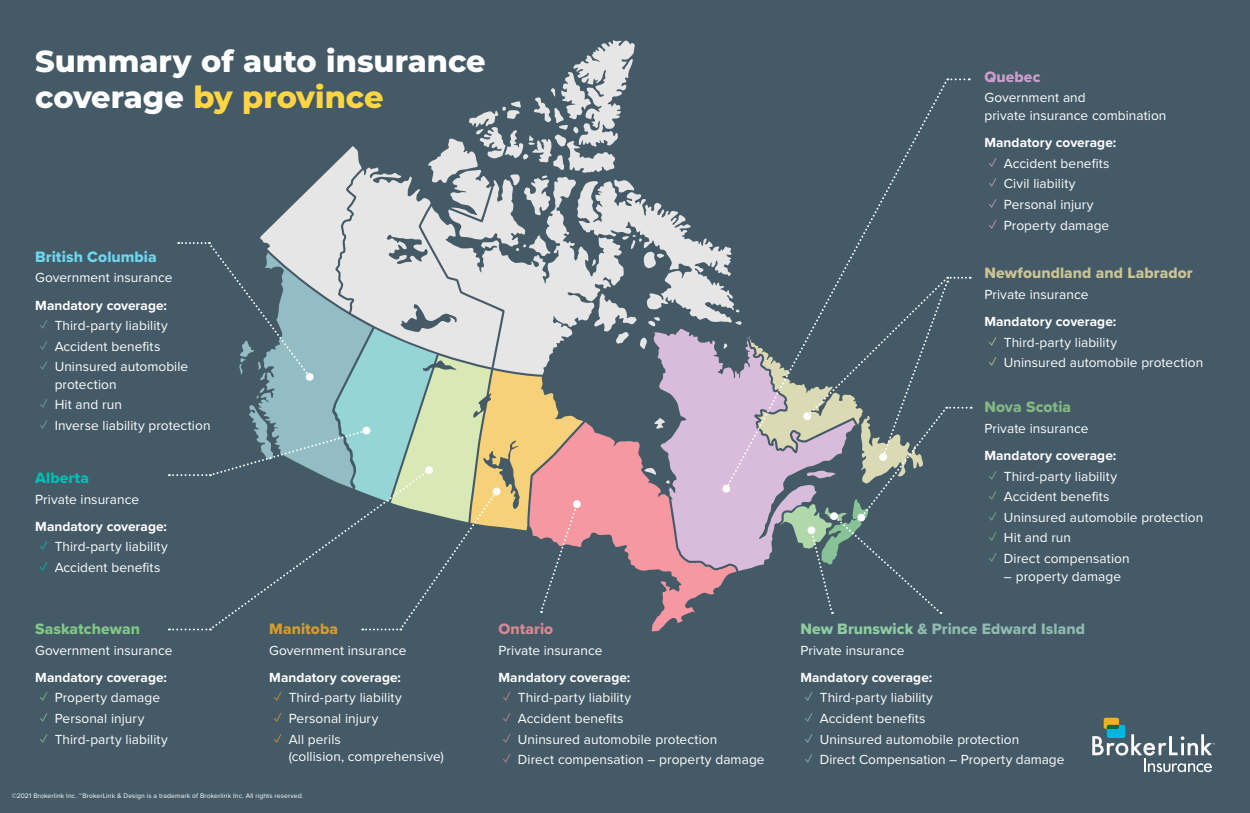
<style>
.page{position:relative;width:1250px;height:813px;background:#fff}
.page>*{position:absolute;margin:0;border:0;box-sizing:border-box;transform-origin:0 0}
.t1{font:800 30.38px/36.5px "Montserrat";color:#fff}
.t2{font:15.62px "Proxima Nova Extrabld";letter-spacing:.005em;color:#90bbae}
.t3{font:15.62px "Proxima Nova Extrabld";letter-spacing:.005em;color:#cdc492}
.t4{font:15.62px "Proxima Nova Extrabld";letter-spacing:.005em;color:#6ed5ee}
.t5{font:15.62px "Proxima Nova Extrabld";letter-spacing:.005em;color:#82c785}
.t6{font:15.62px "Proxima Nova Extrabld";letter-spacing:.005em;color:#83b881}
.t7{font:15.62px "Proxima Nova Extrabld";letter-spacing:.005em;color:#d59c2e}
.t8{font:15.62px "Proxima Nova Extrabld";letter-spacing:.01em;color:#00bfb3}
.t9{font:15.62px "Proxima Nova Extrabld";letter-spacing:.005em;color:#d58992}
.t10{font:15.62px "Proxima Nova Extrabld";letter-spacing:.01em;color:#cc9ecd}
.t11{font:13.69px/17.6px "Proxima Nova";letter-spacing:.005em;color:#fff}
.t12{font:700 13.69px "Proxima Nova";letter-spacing:.005em;color:#fff}
.t13{font:6.81px "Proxima Nova";letter-spacing:.015em;color:#fff}
.s1{color:#ffd544}
.s2{color:#79a1ad}
.s3{color:#00bfb3}
.s4{color:#82c785}
.s5{color:#d59c2e}
.s6{color:#d58992}
.s7{color:#cc9ecd}
.s8{color:#cdc492}
.s9{color:#83b881}
.s10{color:#90cea2}
.s11{color:#90bbae}
</style>
<div class="page">
<div style="left:0;top:0;width:1250px;height:812px;background:#445a67"></div>
<svg style="left:1092px;top:717px;width:123px;height:55px"></svg>
<svg style="left:169px;top:40px;width:803px;height:590px"></svg>
<div style="left:830px;top:512px;width:8px;height:8px;background:#fff;border-radius:50%"></div>
<h1 class="t1" style="left:35px;top:41px;width:452px">Summary of auto insurance coverage <span class="s1">by province</span></h1>
<p class="t4" style="left:35px;top:245px;width:123px">British Columbia</p>
<p class="t11" style="left:35px;top:268px;width:139px">Government insurance</p>
<p class="t12" style="left:35px;top:295px;width:133px">Mandatory coverage:</p>
<p class="t11" style="left:40px;top:316px;width:129px"><span class="s2">✓</span> Third-party liability</p>
<p class="t11" style="left:40px;top:337px;width:122px"><span class="s2">✓</span> Accident benefits</p>
<p class="t11" style="left:55px;top:357px;width:135px;text-indent:-15px"><span class="s2">✓</span> Uninsured automobile protection</p>
<p class="t11" style="left:40px;top:395px;width:83px"><span class="s2">✓</span> Hit and run</p>
<p class="t11" style="left:40px;top:416px;width:172px"><span class="s2">✓</span> Inverse liability protection</p>
<p class="t8" style="left:35px;top:466px;width:55px">Alberta</p>
<p class="t11" style="left:35px;top:489px;width:106px">Private insurance</p>
<p class="t12" style="left:35px;top:516px;width:133px">Mandatory coverage:</p>
<p class="t11" style="left:40px;top:537px;width:129px"><span class="s3">✓</span> Third-party liability</p>
<p class="t11" style="left:40px;top:558px;width:122px"><span class="s3">✓</span> Accident benefits</p>
<p class="t5" style="left:35px;top:617px;width:106px">Saskatchewan</p>
<p class="t11" style="left:35px;top:640px;width:139px">Government insurance</p>
<p class="t12" style="left:35px;top:667px;width:133px">Mandatory coverage:</p>
<p class="t11" style="left:40px;top:688px;width:122px"><span class="s4">✓</span> Property damage</p>
<p class="t11" style="left:40px;top:709px;width:106px"><span class="s4">✓</span> Personal injury</p>
<p class="t11" style="left:40px;top:729px;width:129px"><span class="s4">✓</span> Third-party liability</p>
<p class="t7" style="left:269px;top:617px;width:70px">Manitoba</p>
<p class="t11" style="left:269px;top:640px;width:139px">Government insurance</p>
<p class="t12" style="left:269px;top:667px;width:133px">Mandatory coverage:</p>
<p class="t11" style="left:274px;top:688px;width:129px"><span class="s5">✓</span> Third-party liability</p>
<p class="t11" style="left:274px;top:709px;width:106px"><span class="s5">✓</span> Personal injury</p>
<p class="t11" style="left:289px;top:729px;width:157px;text-indent:-15px"><span class="s5">✓</span> All perils<br>(collision, comprehensive)</p>
<p class="t13" style="left:12px;top:790px;width:293px">©2021 Brokerlink Inc. ™BrokerLink &amp; Design is a trademark of Brokerlink Inc. All rights reserved.</p>
<p class="t9" style="left:498px;top:617px;width:56px">Ontario</p>
<p class="t11" style="left:498px;top:640px;width:106px">Private insurance</p>
<p class="t12" style="left:498px;top:667px;width:133px">Mandatory coverage:</p>
<p class="t11" style="left:503px;top:688px;width:129px"><span class="s6">✓</span> Third-party liability</p>
<p class="t11" style="left:503px;top:709px;width:122px"><span class="s6">✓</span> Accident benefits</p>
<p class="t11" style="left:503px;top:729px;width:216px"><span class="s6">✓</span> Uninsured automobile protection</p>
<p class="t11" style="left:503px;top:750px;width:263px"><span class="s6">✓</span> Direct compensation – property damage</p>
<p class="t10" style="left:984px;top:65px;width:58px">Quebec</p>
<p class="t11" style="left:984px;top:88px;width:184px">Government and<br>private insurance combination</p>
<p class="t12" style="left:984px;top:133px;width:133px">Mandatory coverage:</p>
<p class="t11" style="left:989px;top:154px;width:122px"><span class="s7">✓</span> Accident benefits</p>
<p class="t11" style="left:989px;top:174px;width:88px"><span class="s7">✓</span> Civil liability</p>
<p class="t11" style="left:989px;top:195px;width:106px"><span class="s7">✓</span> Personal injury</p>
<p class="t11" style="left:989px;top:215px;width:122px"><span class="s7">✓</span> Property damage</p>
<p class="t3" style="left:984px;top:261px;width:210px">Newfoundland and Labrador</p>
<p class="t11" style="left:984px;top:285px;width:106px">Private insurance</p>
<p class="t12" style="left:984px;top:311px;width:133px">Mandatory coverage:</p>
<p class="t11" style="left:989px;top:333px;width:129px"><span class="s8">✓</span> Third-party liability</p>
<p class="t11" style="left:989px;top:353px;width:216px"><span class="s8">✓</span> Uninsured automobile protection</p>
<p class="t6" style="left:984px;top:395px;width:88px">Nova Scotia</p>
<p class="t11" style="left:984px;top:419px;width:106px">Private insurance</p>
<p class="t12" style="left:984px;top:445px;width:133px">Mandatory coverage:</p>
<p class="t11" style="left:989px;top:467px;width:129px"><span class="s9">✓</span> Third-party liability</p>
<p class="t11" style="left:989px;top:487px;width:122px"><span class="s9">✓</span> Accident benefits</p>
<p class="t11" style="left:989px;top:508px;width:216px"><span class="s9">✓</span> Uninsured automobile protection</p>
<p class="t11" style="left:989px;top:528px;width:83px"><span class="s9">✓</span> Hit and run</p>
<p class="t11" style="left:989px;top:549px;width:142px"><span class="s9">✓</span> Direct compensation</p>
<p class="t11" style="left:1004px;top:566px;width:119px">– property damage</p>
<p class="t2" style="left:800px;top:617px;width:286px"><span class="s10">New Brunswick</span> &amp; Prince Edward Island</p>
<p class="t11" style="left:800px;top:640px;width:106px">Private insurance</p>
<p class="t12" style="left:800px;top:667px;width:133px">Mandatory coverage:</p>
<p class="t11" style="left:805px;top:688px;width:129px"><span class="s11">✓</span> Third-party liability</p>
<p class="t11" style="left:805px;top:709px;width:122px"><span class="s11">✓</span> Accident benefits</p>
<p class="t11" style="left:805px;top:729px;width:216px"><span class="s11">✓</span> Uninsured automobile protection</p>
<p class="t11" style="left:805px;top:750px;width:261px"><span class="s11">✓</span> Direct Compensation – Property damage</p>
</div>
